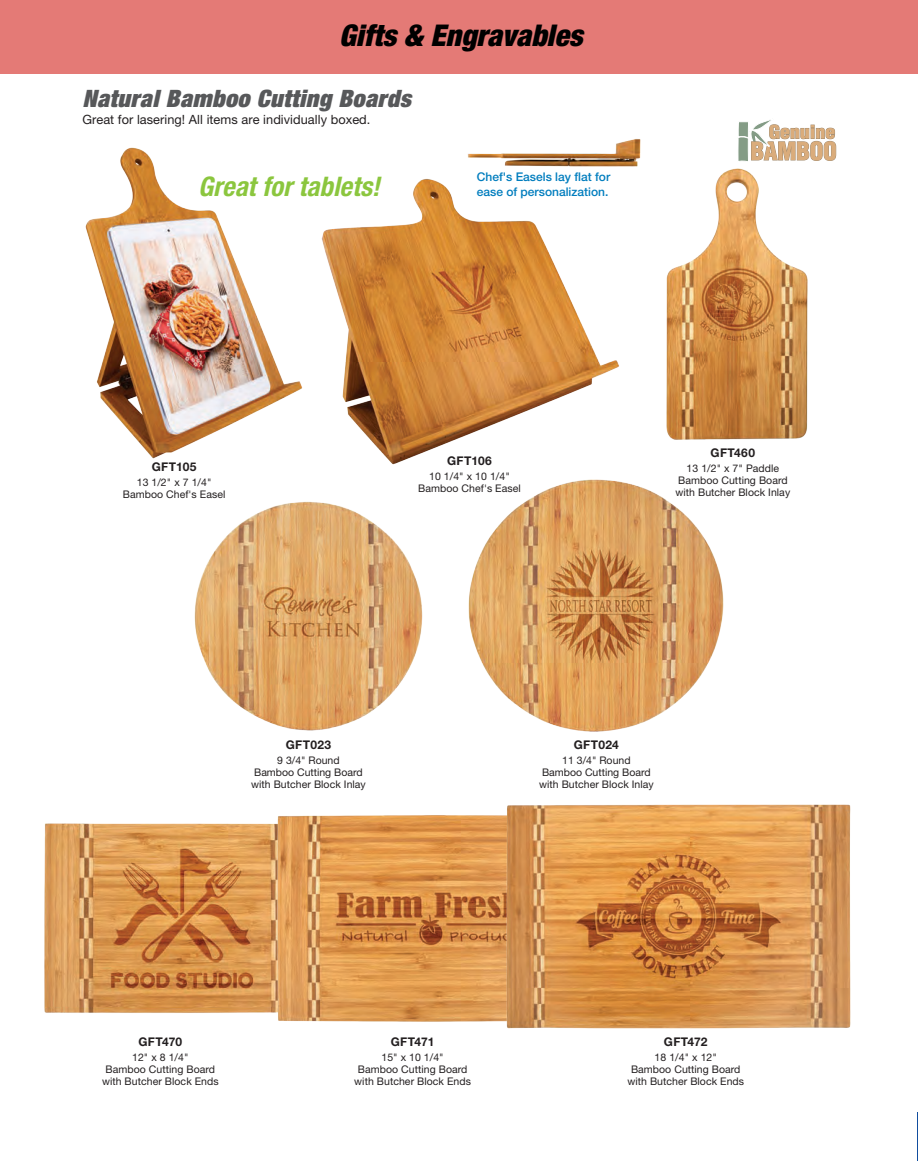
<style>
.page{position:relative;width:918px;height:1161px;background:#fff}
.page>*{position:absolute;margin:0;border:0;box-sizing:border-box;transform-origin:0 0}
.t1{font:italic 900 condensed 30px "Helvetica Neue LT Std";color:#000}
.Part_number_Descript{font:italic 700 condensed 27px "Helvetica Neue LT Std";color:#8bc63e}
.Description_Block{font:italic 900 condensed 24px "Helvetica Neue LT Std";letter-spacing:.02em;color:#57585a}
.Description_Block-2{font:12.75px "Helvetica Neue LT Std";letter-spacing:.005em;color:#231f20}
.Part_number_Descript-2{font:700 12px "Helvetica Neue LT Std";letter-spacing:.025em;color:#231f20}
.Part_number_Descript-3{font:500 12px/15px "Helvetica Neue LT Std";color:#007dbe}
.Part_number_Descript-4{font:10.5px/12px "Helvetica Neue LT Std";letter-spacing:.005em;color:#231f20;text-align:center}
</style>
<div class="page">
<hr style="left:917px;top:1112px;width:1px;height:49px;background:#114d9e">
<div style="left:0;top:0;width:918px;height:74px;background:#e47a76"></div>
<svg style="left:738px;top:120px;width:98px;height:41px"></svg>
<img style="left:321px;top:178px;width:298px;height:287px">
<img style="left:468px;top:139px;width:173px;height:27px">
<img style="left:44px;top:823px;width:233px;height:190px">
<img style="left:277px;top:815px;width:228px;height:206px">
<img style="left:194px;top:501px;width:229px;height:230px">
<img style="left:468px;top:479px;width:256px;height:253px">
<img style="left:666px;top:168px;width:142px;height:272px">
<img style="left:85px;top:147px;width:218px;height:312px">
<img style="left:505px;top:804px;width:346px;height:225px">
<h1 class="t1" style="left:339px;top:17px;width:245px">Gifts &amp; Engravables</h1>
<p class="Description_Block" style="left:82px;top:84px;width:330px">Natural Bamboo Cutting Boards</p>
<p class="Description_Block-2" style="left:82px;top:111px;width:290px">Great for lasering! All items are individually boxed.</p>
<p class="Part_number_Descript" style="left:198px;top:170px;width:183px">Great for tablets!</p>
<p class="Part_number_Descript-3" style="left:477px;top:169px;width:135px">Chef's Easels lay flat for ease of personalization.</p>
<p class="Part_number_Descript-2" style="left:152px;top:459px;width:46px">GFT105</p>
<p class="Part_number_Descript-4" style="left:123px;top:476px;width:104px">13 1/2" x 7 1/4"<br>Bamboo Chef's Easel</p>
<p class="Part_number_Descript-2" style="left:447px;top:453px;width:46px">GFT106</p>
<p class="Part_number_Descript-4" style="left:418px;top:470px;width:104px">10 1/4" x 10 1/4"<br>Bamboo Chef's Easel</p>
<p class="Part_number_Descript-2" style="left:711px;top:445px;width:46px">GFT460</p>
<p class="Part_number_Descript-4" style="left:676px;top:462px;width:116px">13 1/2" x 7" Paddle<br>Bamboo Cutting Board with Butcher Block Inlay</p>
<p class="Part_number_Descript-2" style="left:286px;top:738px;width:47px">GFT023</p>
<p class="Part_number_Descript-4" style="left:251px;top:754px;width:116px">9 3/4" Round<br>Bamboo Cutting Board with Butcher Block Inlay</p>
<p class="Part_number_Descript-2" style="left:574px;top:738px;width:47px">GFT024</p>
<p class="Part_number_Descript-4" style="left:539px;top:754px;width:116px">11 3/4" Round<br>Bamboo Cutting Board with Butcher Block Inlay</p>
<p class="Part_number_Descript-2" style="left:139px;top:1034px;width:45px">GFT470</p>
<p class="Part_number_Descript-4" style="left:102px;top:1051px;width:118px">12" x 8 1/4"<br>Bamboo Cutting Board with Butcher Block Ends</p>
<p class="Part_number_Descript-2" style="left:391px;top:1034px;width:45px">GFT471</p>
<p class="Part_number_Descript-4" style="left:354px;top:1051px;width:118px">15" x 10 1/4"<br>Bamboo Cutting Board with Butcher Block Ends</p>
<p class="Part_number_Descript-2" style="left:664px;top:1034px;width:45px">GFT472</p>
<p class="Part_number_Descript-4" style="left:627px;top:1051px;width:118px">18 1/4" x 12"<br>Bamboo Cutting Board with Butcher Block Ends</p>
</div>
